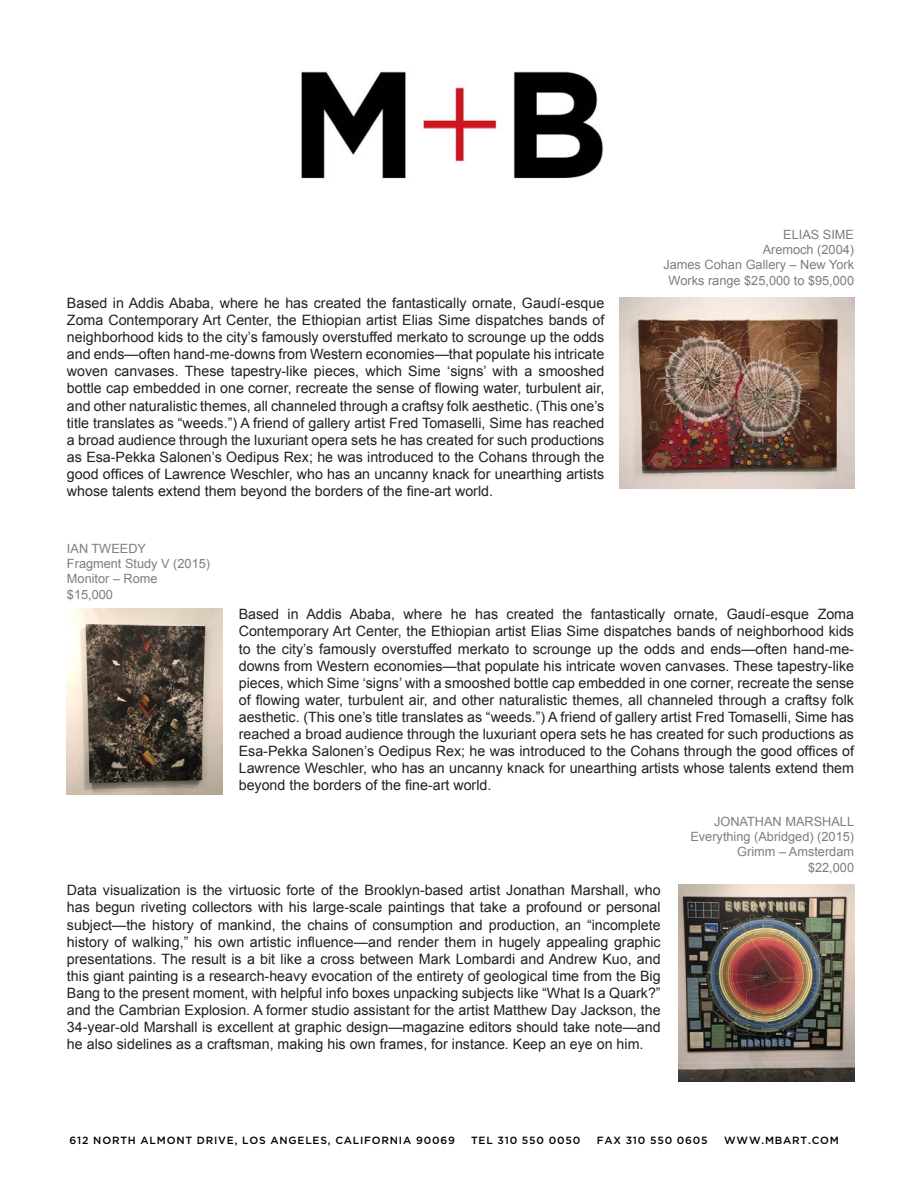
<style>
.page{position:relative;width:918px;height:1188px;background:#fff}
.page>*{position:absolute;margin:0;border:0;box-sizing:border-box;transform-origin:0 0}
.t1{font:14.25px/17.1px "Arial";color:#231f20;text-align:justify}
.t2{font:12.75px/15.3px "Arial";color:#7c7e81;text-align:right}
.t3{font:500 10.5px "Gotham";letter-spacing:.075em;color:#000}
</style>
<div class="page">
<img style="left:301px;top:71px;width:302px;height:108px">
<img style="left:620px;top:298px;width:234px;height:190px">
<img style="left:67px;top:609px;width:156px;height:185px">
<img style="left:679px;top:885px;width:175px;height:197px">
<p class="t1" style="left:67px;top:295px;width:539px">Based in Addis Ababa, where he has created the fantastically ornate, Gaudí-esque Zoma Contemporary Art Center, the Ethiopian artist Elias Sime dispatches bands of neighborhood kids to the city’s famously overstuffed merkato to scrounge up the odds and ends—often hand-me-downs from Western economies—that populate his intricate woven canvases. These tapestry-like pieces, which Sime ‘signs’ with a smooshed bottle cap embedded in one corner, recreate the sense of flowing water, turbulent air, and other naturalistic themes, all channeled through a craftsy folk aesthetic. (This one’s title translates as “weeds.”) A friend of gallery artist Fred Tomaselli, Sime has reached a broad audience through the luxuriant opera sets he has created for such productions as Esa-Pekka Salonen’s Oedipus Rex; he was introduced to the Cohans through the good offices of Lawrence Weschler, who has an uncanny knack for unearthing artists whose talents extend them beyond the borders of the fine-art world.</p>
<p class="t2" style="left:67px;top:541px;width:145px;text-align:left">IAN TWEEDY<br>Fragment Study V (2015)<br>Monitor – Rome<br>$15,000</p>
<p class="t2" style="left:663px;top:227px;width:192px">ELIAS SIME<br>Aremoch (2004)<br>James Cohan Gallery – New York<br>Works range $25,000 to $95,000</p>
<p class="t1" style="left:239px;top:606px;width:617px">Based in Addis Ababa, where he has created the fantastically ornate, Gaudí-esque Zoma Contemporary Art Center, the Ethiopian artist Elias Sime dispatches bands of neighborhood kids to the city’s famously overstuffed merkato to scrounge up the odds and ends—often hand-me&shy;downs from Western economies—that populate his intricate woven canvases. These tapestry-like pieces, which Sime ‘signs’ with a smooshed bottle cap embedded in one corner, recreate the sense of flowing water, turbulent air, and other naturalistic themes, all channeled through a craftsy folk aesthetic. (This one’s title translates as “weeds.”) A friend of gallery artist Fred Tomaselli, Sime has reached a broad audience through the luxuriant opera sets he has created for such productions as Esa-Pekka Salonen’s Oedipus Rex; he was introduced to the Cohans through the good offices of Lawrence Weschler, who has an uncanny knack for unearthing artists whose talents extend them beyond the borders of the fine-art world.</p>
<p class="t1" style="left:67px;top:882px;width:595px">Data visualization is the virtuosic forte of the Brooklyn-based artist Jonathan Marshall, who has begun riveting collectors with his large-scale paintings that take a profound or personal subject—the history of mankind, the chains of consumption and production, an “incomplete history of walking,” his own artistic influence—and render them in hugely appealing graphic presentations. The result is a bit like a cross between Mark Lombardi and Andrew Kuo, and this giant painting is a research-heavy evocation of the entirety of geological time from the Big Bang to the present moment, with helpful info boxes unpacking subjects like “What Is a Quark?” and the Cambrian Explosion. A former studio assistant for the artist Matthew Day Jackson, the 34-year-old Marshall is excellent at graphic design—magazine editors should take note—and he also sidelines as a craftsman, making his own frames, for instance. Keep an eye on him.</p>
<p class="t2" style="left:690px;top:814px;width:165px">JONATHAN MARSHALL<br>Everything (Abridged) (2015)<br>Grimm – Amsterdam $22,000</p>
<p class="t3" style="left:70px;top:1135px;width:387px">612 NORTH ALMONT DRIVE, LOS ANGELES, CALIFORNIA 90069</p>
<p class="t3" style="left:471px;top:1135px;width:111px">TEL 310 550 0050</p>
<p class="t3" style="left:597px;top:1135px;width:113px">FAX 310 550 0605</p>
<p class="t3" style="left:724px;top:1135px;width:116px">WWW.MBART.COM</p>
</div>
